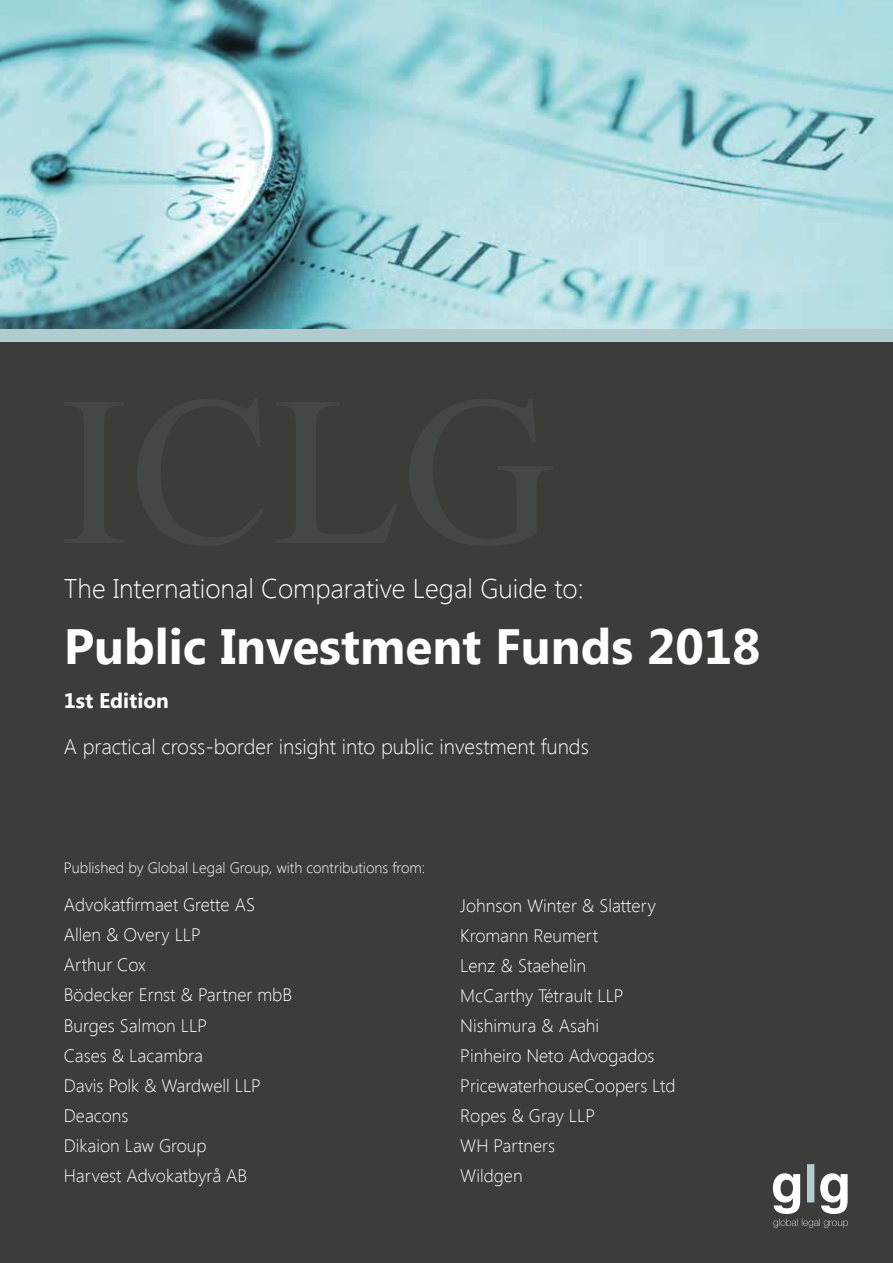
<style>
.page{position:relative;width:893px;height:1263px;background:#fff}
.page>*{position:absolute;margin:0;border:0;box-sizing:border-box;transform-origin:0 0}
.t1{font:700 49.5px "Segoe UI";color:#fff}
.t2{font:300 27px "Segoe UI";color:#fff}
.t3{font:300 21px "Segoe UI";color:#fff}
.t4{font:700 21px "Segoe UI";color:#fff}
.t5{font:300 18px/30px "Segoe UI";color:#fff}
.t6{font:300 15px "Segoe UI";color:#fff}
</style>
<div class="page">
<div style="left:0;top:331px;width:893px;height:932px;background:#3c3c3b"></div>
<img style="left:0;top:0;width:893px;height:330px">
<div style="left:0;top:330px;width:893px;height:12px;background:#b2cbce"></div>
<svg style="left:773px;top:1164px;width:75px;height:64px"></svg>
<h2 class="t2" style="left:64px;top:570px;width:521px">The International Comparative Legal Guide to:</h2>
<h1 class="t1" style="left:64px;top:611px;width:698px">Public Investment Funds 2018</h1>
<p class="t4" style="left:64px;top:686px;width:107px">1st Edition</p>
<p class="t3" style="left:64px;top:732px;width:527px">A practical cross-border insight into public investment funds</p>
<p class="t6" style="left:64px;top:857px;width:363px">Published by Global Legal Group, with contributions from:</p>
<p class="t5" style="left:64px;top:889px;width:230px">Advokatfirmaet Grette AS<br>Allen &amp; Overy LLP<br>Arthur Cox<br>Bödecker Ernst &amp; Partner mbB<br>Burges Salmon LLP<br>Cases &amp; Lacambra<br>Davis Polk &amp; Wardwell LLP<br>Deacons<br>Dikaion Law Group<br>Harvest Advokatbyrå AB</p>
<p class="t5" style="left:460px;top:889px;width:217px">Johnson Winter &amp; Slattery<br>Kromann Reumert<br>Lenz &amp; Staehelin<br>McCarthy Tétrault LLP<br>Nishimura &amp; Asahi<br>Pinheiro Neto Advogados<br>PricewaterhouseCoopers Ltd<br>Ropes &amp; Gray LLP<br>WH Partners<br>Wildgen</p>
</div>
